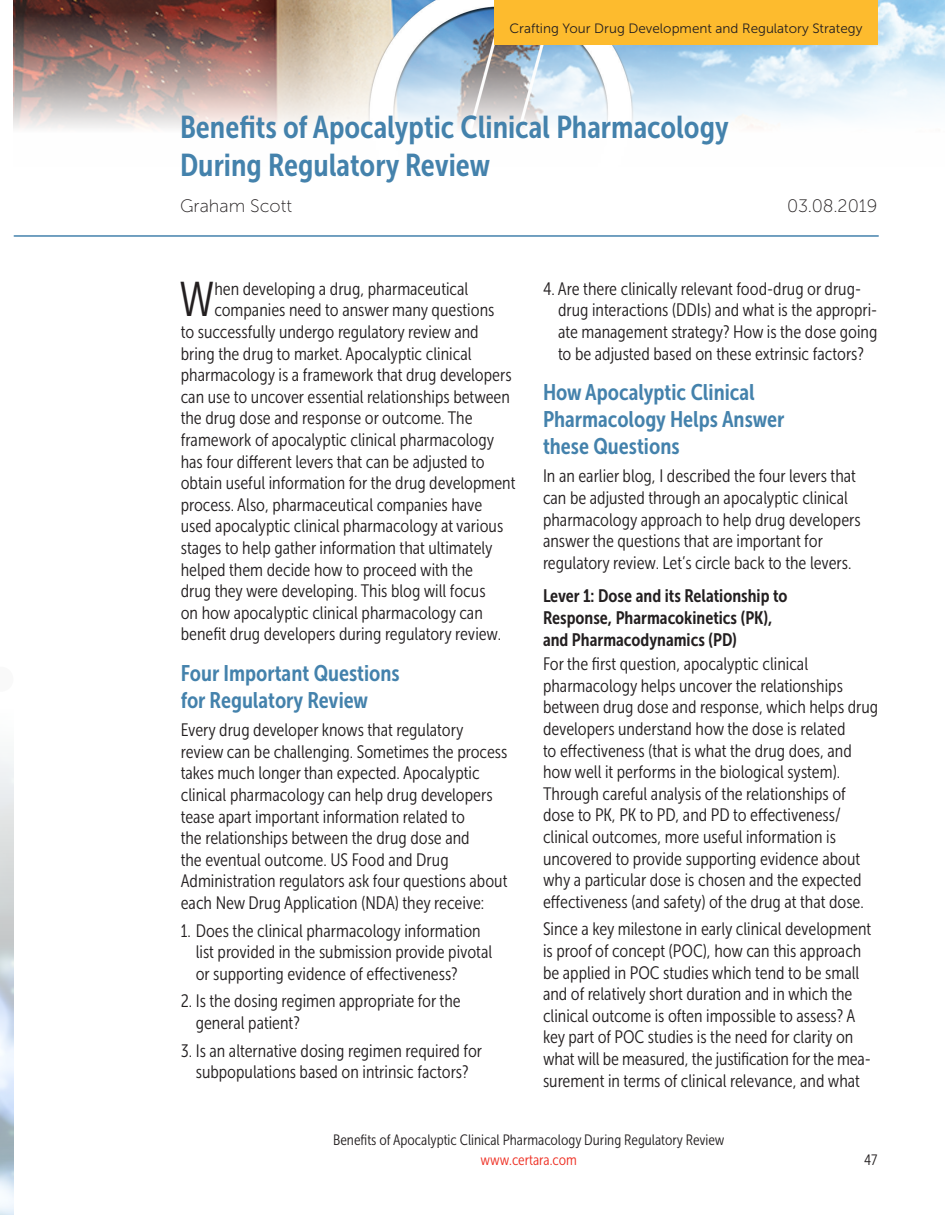
<style>
.page{position:relative;width:945px;height:1215px;background:#fff}
.page>*{position:absolute;margin:0;border:0;box-sizing:border-box;transform-origin:0 0}
.Body_-_First_Paragra{font:48.75px "Museo Sans Cond 300";color:#231f20}
.t1{font:31.5px/37.8px "Museo Sans Cond 700";color:#4482ac}
.Subhead_L1{font:22.5px/27px "Museo Sans Cond 700";color:#4482ac}
.Body_General__with_L{font:18px/21.6px "Museo Sans Cond 300";color:#231f20}
.Body_-_First_Paragra-2{font:18px "Museo Sans Cond 300";color:#231f20}
.Body_General___10_In{font:18px/21.6px "Museo Sans Cond 300";color:#231f20}
.Subhead_L2{font:18px/21.6px "Museo Sans Cond 700";color:#231f20}
.Author_s{font:18px "Museo Sans 100";color:#231f20}
.Date{font:18px "Museo Sans 100";color:#231f20}
.t2{font:15px "Museo Sans Cond 300";color:#231f20}
.t3{font:15px "Museo Sans Cond 300";color:#ee2e22}
.t4{font:13.5px "Museo Sans 300";color:#231f20}
</style>
<div class="page">
<img style="left:14px;top:0;width:931px;height:129px">
<div style="left:494px;top:0;width:384px;height:45px;background:#fdbb2e"></div>
<hr style="left:14px;top:235px;width:864px;height:2px;background:#4482ac">
<p class="t4" style="left:509px;top:21px;width:355px">Crafting Your Drug Development and Regulatory Strategy</p>
<p class="t1" style="left:180px;top:108px;width:550px">Benefits of Apocalyptic Clinical Pharmacology<br>During Regulatory Review</p>
<p class="Author_s" style="left:180px;top:196px;width:114px">Graham Scott</p>
<p class="Date" style="left:787px;top:196px;width:92px">03.08.2019</p>
<p class="Body_-_First_Paragra" style="left:180px;top:273px;width:36px">W</p>
<p class="Body_-_First_Paragra-2" style="left:214px;top:279px;width:255px">hen developing a drug, pharmaceutical</p>
<p class="Body_-_First_Paragra-2" style="left:214px;top:301px;width:282px">companies need to answer many questions</p>
<p class="Body_-_First_Paragra-2" style="left:181px;top:322px;width:299px">to successfully undergo regulatory review and</p>
<p class="Body_-_First_Paragra-2" style="left:181px;top:344px;width:292px">bring the drug to market. Apocalyptic clinical</p>
<p class="Body_-_First_Paragra-2" style="left:181px;top:365px;width:332px">pharmacology is a framework that drug developers</p>
<p class="Body_-_First_Paragra-2" style="left:181px;top:387px;width:331px">can use to uncover essential relationships between</p>
<p class="Body_-_First_Paragra-2" style="left:181px;top:409px;width:293px">the drug dose and response or outcome. The</p>
<p class="Body_-_First_Paragra-2" style="left:181px;top:430px;width:315px">framework of apocalyptic clinical pharmacology</p>
<p class="Body_-_First_Paragra-2" style="left:181px;top:452px;width:305px">has four different levers that can be adjusted to</p>
<p class="Body_-_First_Paragra-2" style="left:181px;top:473px;width:336px">obtain useful information for the drug development</p>
<p class="Body_-_First_Paragra-2" style="left:181px;top:495px;width:303px">process. Also, pharmaceutical companies have</p>
<p class="Body_-_First_Paragra-2" style="left:181px;top:517px;width:324px">used apocalyptic clinical pharmacology at various</p>
<p class="Body_-_First_Paragra-2" style="left:181px;top:538px;width:314px">stages to help gather information that ultimately</p>
<p class="Body_-_First_Paragra-2" style="left:181px;top:560px;width:294px">helped them decide how to proceed with the</p>
<p class="Body_-_First_Paragra-2" style="left:181px;top:581px;width:306px">drug they were developing. This blog will focus</p>
<p class="Body_-_First_Paragra-2" style="left:181px;top:603px;width:304px">on how apocalyptic clinical pharmacology can</p>
<p class="Body_-_First_Paragra-2" style="left:181px;top:625px;width:320px">benefit drug developers during regulatory review.</p>
<p class="Subhead_L1" style="left:181px;top:660px;width:220px">Four Important Questions for Regulatory Review</p>
<p class="Body_General__with_L" style="left:181px;top:719px;width:328px">Every drug developer knows that regulatory review can be challenging. Sometimes the process takes much longer than expected. Apocalyptic clinical pharmacology can help drug developers tease apart important information related to<br>the relationships between the drug dose and<br>the eventual outcome. US Food and Drug Administration regulators ask four questions about each New Drug Application (NDA) they receive:</p>
<p class="Body_General___10_In" style="left:196px;top:920px;width:298px;text-indent:-15px">1. Does the clinical pharmacology information list provided in the submission provide pivotal or supporting evidence of effectiveness?</p>
<p class="Body_General___10_In" style="left:196px;top:991px;width:266px;text-indent:-15px">2. Is the dosing regimen appropriate for the general patient?</p>
<p class="Body_General___10_In" style="left:181px;top:1040px;width:303px;text-align:center">3. Is an alternative dosing regimen required for subpopulations based on intrinsic factors?</p>
<p class="Body_General___10_In" style="left:558px;top:278px;width:321px;text-indent:-15px">4. Are there clinically relevant food-drug or drug&shy;drug interactions (DDIs) and what is the appropri&shy;ate management strategy? How is the dose going to be adjusted based on these extrinsic factors?</p>
<p class="Subhead_L1" style="left:543px;top:379px;width:243px">How Apocalyptic Clinical<br>Pharmacology Helps Answer these Questions</p>
<p class="Body_General__with_L" style="left:543px;top:466px;width:319px">In an earlier blog, I described the four levers that can be adjusted through an apocalyptic clinical pharmacology approach to help drug developers answer the questions that are important for regulatory review. Let’s circle back to the levers.</p>
<p class="Subhead_L2" style="left:543px;top:585px;width:246px">Lever 1: Dose and its Relationship to<br>Response, Pharmacokinetics (PK), and Pharmacodynamics (PD)</p>
<p class="Body_General__with_L" style="left:543px;top:653px;width:337px">For the first question, apocalyptic clinical pharmacology helps uncover the relationships between drug dose and response, which helps drug developers understand how the dose is related<br>to effectiveness (that is what the drug does, and how well it performs in the biological system).<br>Through careful analysis of the relationships of dose to PK, PK to PD, and PD to effectiveness/ clinical outcomes, more useful information is uncovered to provide supporting evidence about why a particular dose is chosen and the expected effectiveness (and safety) of the drug at that dose.</p>
<p class="Body_General__with_L" style="left:543px;top:919px;width:330px">Since a key milestone in early clinical development is proof of concept (POC), how can this approach be applied in POC studies which tend to be small and of relatively short duration and in which the clinical outcome is often impossible to assess? A key part of POC studies is the need for clarity on what will be measured, the justification for the mea&shy;surement in terms of clinical relevance, and what</p>
<p class="t2" style="left:333px;top:1132px;width:393px">Benefits of Apocalyptic Clinical Pharmacology During Regulatory Review</p>
<p class="t3" style="left:481px;top:1152px;width:98px">www.certara.com</p>
<p class="t2" style="left:864px;top:1152px;width:15px">47</p>
</div>
